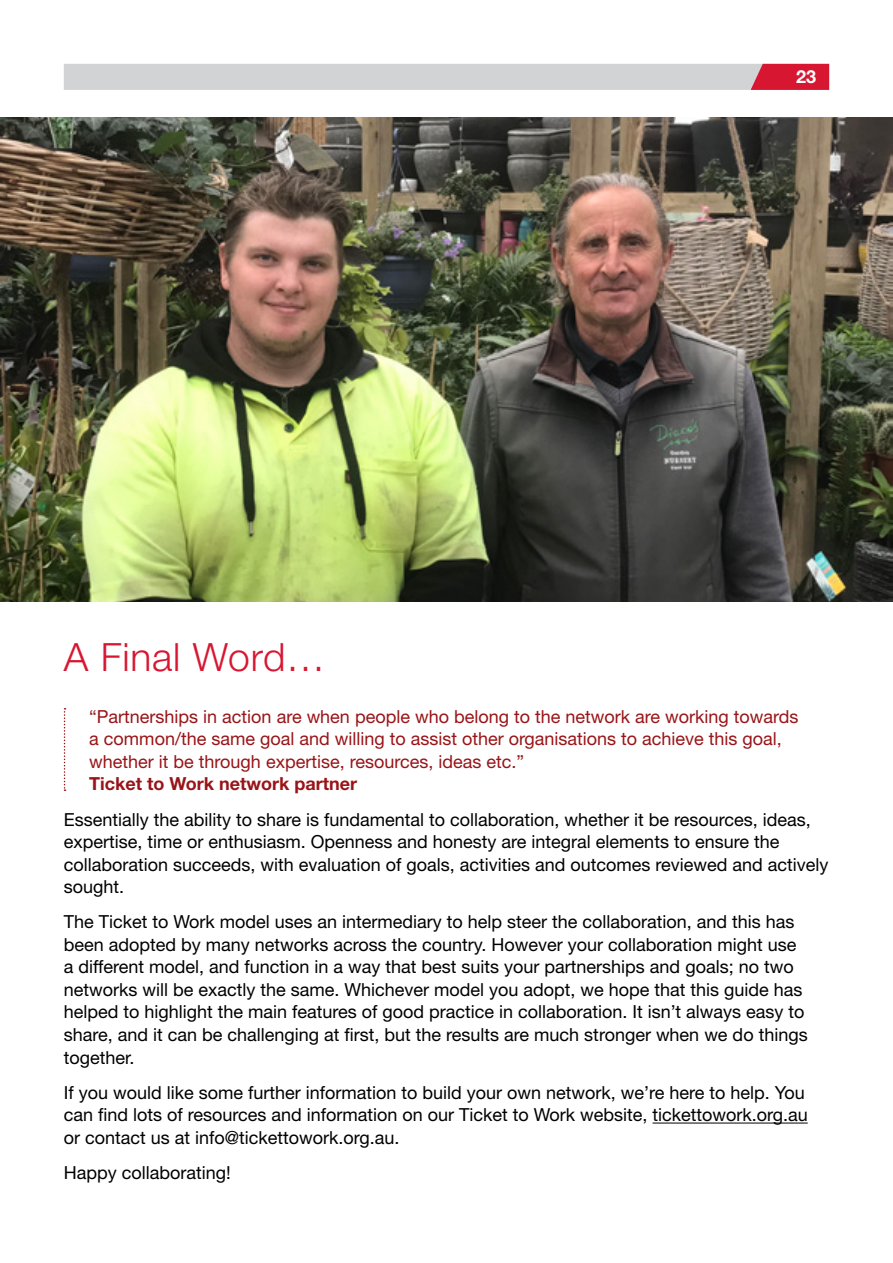
<style>
.page{position:relative;width:893px;height:1263px;background:#fff}
.page>*{position:absolute;margin:0;border:0;box-sizing:border-box;transform-origin:0 0}
.t1{font:300 39px "Helvetica Neue";letter-spacing:.02em;color:#d71732}
.t2{font:18px/22.5px "Helvetica Neue";color:#000}
.t3{font:18px/22.5px "Helvetica Neue";color:#991418}
.t4{font:700 18px "Helvetica Neue";color:#991418}
.t5{font:700 18px "Helvetica Neue";color:#fff}
</style>
<div class="page">
<svg style="left:64px;top:64px;width:765px;height:26px;background:#d1c1c4"></svg>
<hr style="left:653px;top:1122px;width:155px;height:1px;background:#000">
<svg style="left:64px;top:708px;width:2px;height:83px"></svg>
<img style="left:0;top:117px;width:893px;height:485px">
<p class="t5" style="left:796px;top:66px;width:22px">23</p>
<h1 class="t1" style="left:64px;top:633px;width:263px">A Final Word…</h1>
<p class="t3" style="left:89px;top:705px;width:711px">“Partnerships in action are when people who belong to the network are working towards a common/the same goal and willing to assist other organisations to achieve this goal, whether it be through expertise, resources, ideas etc.”</p>
<p class="t4" style="left:89px;top:773px;width:269px">Ticket to Work network partner</p>
<p class="t2" style="left:64px;top:808px;width:766px">Essentially the ability to share is fundamental to collaboration, whether it be resources, ideas, expertise, time or enthusiasm. Openness and honesty are integral elements to ensure the collaboration succeeds, with evaluation of goals, activities and outcomes reviewed and actively sought.</p>
<p class="t2" style="left:64px;top:910px;width:745px">The Ticket to Work model uses an intermediary to help steer the collaboration, and this has been adopted by many networks across the country. However your collaboration might use a different model, and function in a way that best suits your partnerships and goals; no two networks will be exactly the same. Whichever model you adopt, we hope that this guide has helped to highlight the main features of good practice in collaboration. It isn’t always easy to share, and it can be challenging at first, but the results are much stronger when we do things together.</p>
<p class="t2" style="left:64px;top:1081px;width:745px">If you would like some further information to build your own network, we’re here to help. You can find lots of resources and information on our Ticket to Work website, tickettowork.org.au or contact us at info@tickettowork.org.au.</p>
<p class="t2" style="left:64px;top:1161px;width:169px">Happy collaborating!</p>
</div>
